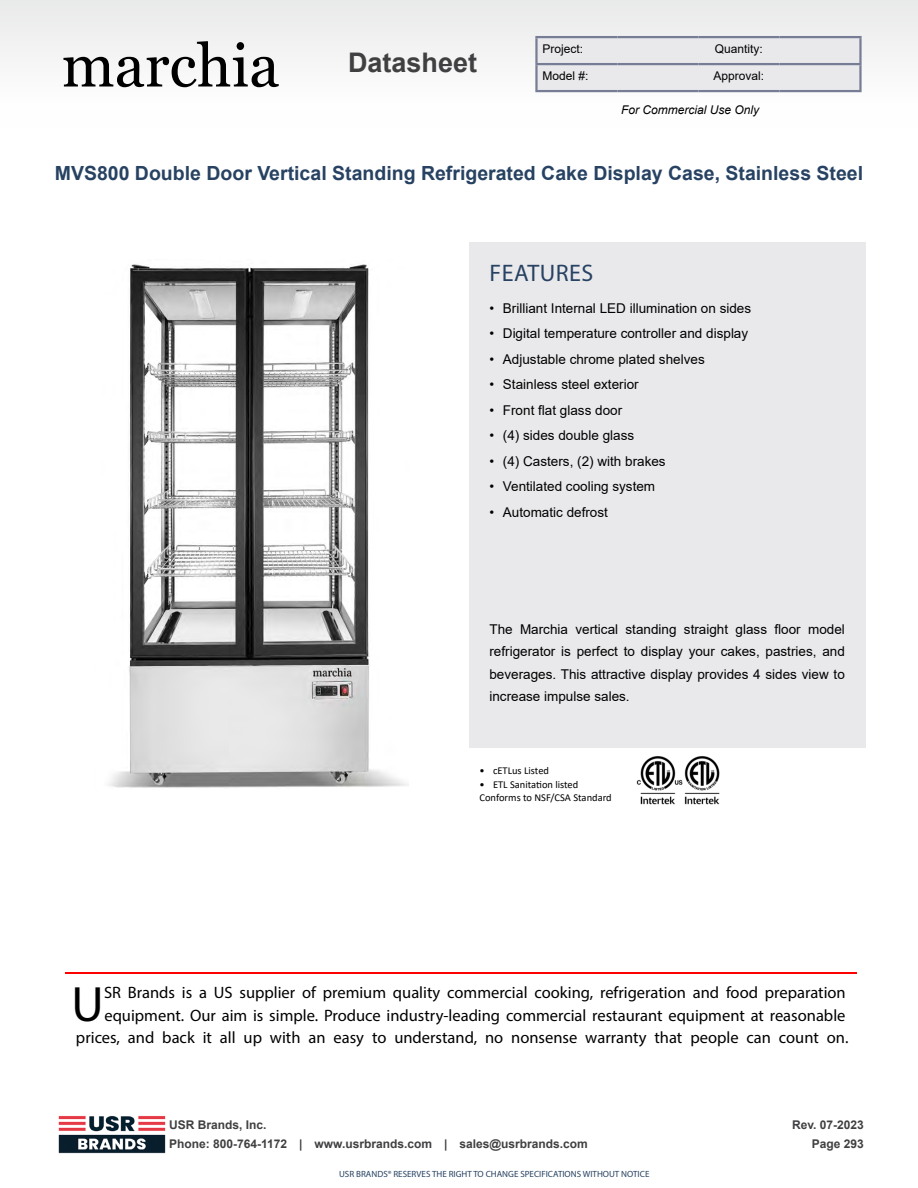
<style>
.page{position:relative;width:918px;height:1188px;background:#fff}
.page>*{position:absolute;margin:0;border:0;box-sizing:border-box;transform-origin:0 0}
.t1{font:60px "Georgia";color:#000}
.t2{font:49.95px "Myriad Pro";color:#000}
.t3{font:700 27px "Arial";color:#404042}
.t4{font:24px "Myriad Pro";letter-spacing:.02em;color:#274262}
.t5{font:700 19.5px "Arial";color:#274262}
.t6{font:16.5px/22.5px "Myriad Pro";color:#000;text-align:right}
.t7{font:13.5px/22.5px "Arial";color:#000;text-align:justify}
.t8{font:700 12px/19.5px "Arial";color:#404042}
.t9{font:12px "Arial";color:#000}
.t10{font:italic 12px "Arial";color:#000}
.t11{font:10.5px/13.5px "Calibri";color:#000}
.t12{font:9px "Myriad Pro";color:#274262}
</style>
<div class="page">
<hr style="left:65px;top:972px;width:792px;height:2px;background:#f00">
<img style="left:58px;top:1115px;width:108px;height:39px">
<img style="left:636px;top:756px;width:84px;height:49px">
<div style="left:469px;top:242px;width:396px;height:505px;background:#e9e9ec"></div>
<img style="left:108px;top:264px;width:300px;height:524px">
<div style="left:0;top:0;width:918px;height:127px;background:#f5f6f6"></div>
<div style="left:538px;top:38px;width:321px;height:52px;background:#e9e9ec"></div>
<hr style="left:535px;top:36px;width:82px;height:2px;background:#777d95">
<hr style="left:535px;top:38px;width:3px;height:25px;background:#777d95">
<hr style="left:617px;top:36px;width:81px;height:2px;background:#777d95">
<hr style="left:698px;top:36px;width:81px;height:2px;background:#777d95">
<hr style="left:779px;top:36px;width:83px;height:2px;background:#777d95">
<hr style="left:859px;top:38px;width:3px;height:25px;background:#777d95">
<hr style="left:535px;top:63px;width:82px;height:2px;background:#777d95">
<hr style="left:535px;top:65px;width:3px;height:25px;background:#777d95">
<hr style="left:617px;top:63px;width:81px;height:2px;background:#777d95">
<hr style="left:698px;top:63px;width:81px;height:2px;background:#777d95">
<hr style="left:779px;top:63px;width:83px;height:2px;background:#777d95">
<hr style="left:859px;top:65px;width:3px;height:25px;background:#777d95">
<hr style="left:535px;top:90px;width:82px;height:2px;background:#777d95">
<hr style="left:617px;top:90px;width:81px;height:2px;background:#777d95">
<hr style="left:698px;top:90px;width:81px;height:2px;background:#777d95">
<hr style="left:779px;top:90px;width:83px;height:2px;background:#777d95">
<h1 class="t1" style="left:62px;top:22px;width:219px">marchia</h1>
<h3 class="t3" style="left:348px;top:44px;width:131px">Datasheet</h3>
<p class="t9" style="left:542px;top:41px;width:42px">Project:</p>
<p class="t9" style="left:715px;top:41px;width:50px">Quantity:</p>
<p class="t9" style="left:542px;top:68px;width:48px">Model #:</p>
<p class="t9" style="left:714px;top:68px;width:52px">Approval:</p>
<p class="t10" style="left:621px;top:102px;width:140px">For Commercial Use Only</p>
<h3 class="t5" style="left:55px;top:160px;width:810px">MVS800 Double Door Vertical Standing Refrigerated Cake Display Case, Stainless Steel</h3>
<h3 class="t4" style="left:490px;top:258px;width:105px">FEATURES</h3>
<p class="t7" style="left:489px;top:297px;width:263px">• Brilliant Internal LED illumination on sides</p>
<p class="t7" style="left:489px;top:322px;width:260px">• Digital temperature controller and display</p>
<p class="t7" style="left:489px;top:348px;width:217px">• Adjustable chrome plated shelves</p>
<p class="t7" style="left:489px;top:373px;width:151px">• Stainless steel exterior</p>
<p class="t7" style="left:489px;top:399px;width:134px">• Front flat glass door</p>
<p class="t7" style="left:489px;top:424px;width:146px">• (4) sides double glass</p>
<p class="t7" style="left:489px;top:450px;width:178px">• (4) Casters, (2) with brakes</p>
<p class="t7" style="left:489px;top:475px;width:167px">• Ventilated cooling system</p>
<p class="t7" style="left:489px;top:501px;width:120px">• Automatic defrost</p>
<p class="t7" style="left:489px;top:618px;width:357px">The Marchia vertical standing straight glass floor model refrigerator is perfect to display your cakes, pastries, and beverages. This attractive display provides 4 sides view to increase impulse sales.</p>
<p class="t11" style="left:480px;top:764px;width:71px">• cETLus Listed</p>
<p class="t11" style="left:480px;top:777px;width:134px">• ETL Sanitation listed<br>Conforms to NSF/CSA Standard</p>
<p class="t6" style="left:76px;top:981px;width:774px">SR Brands is a US supplier of premium quality commercial cooking, refrigeration and food preparation equipment. Our aim is simple. Produce industry-leading commercial restaurant equipment at reasonable prices, and back it all up with an easy to understand, no nonsense warranty that people can count on.</p>
<h2 class="t2" style="left:72px;top:973px;width:34px">U</h2>
<p class="t8" style="left:169px;top:1115px;width:420px">USR Brands, Inc.<br>Phone: 800-764-1172 | www.usrbrands.com | sales@usrbrands.com</p>
<p class="t8" style="left:792px;top:1115px;width:73px;text-align:right">Rev. 07-2023<br>Page 293</p>
<p class="t12" style="left:339px;top:1169px;width:312px">USR BRANDS® RESERVES THE RIGHT TO CHANGE SPECIFICATIONS WITHOUT NOTICE</p>
</div>
